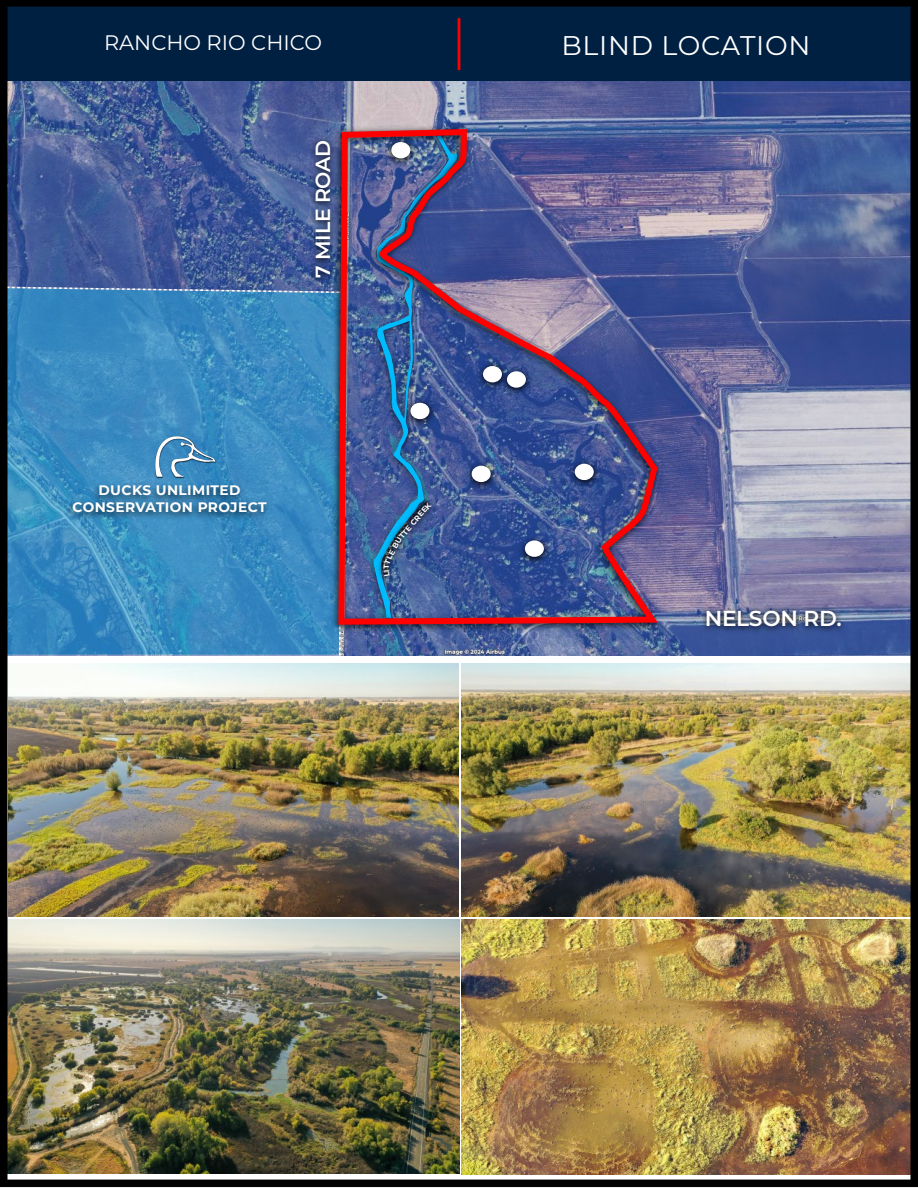
<style>
.page{position:relative;width:918px;height:1188px;background:#fff}
.page>*{position:absolute;margin:0;border:0;box-sizing:border-box;transform-origin:0 0}
.t1{font:27px "Montserrat";letter-spacing:.025em;color:#fff}
.t2{font:600 21.6px "Montserrat";letter-spacing:-.01em;color:#fff}
.t3{font:21px "Montserrat";color:#fff}
.t4{font:600 20.55px "Montserrat";letter-spacing:-.01em;color:#fff}
.t5{font:700 13.8px/16.5px "Montserrat";letter-spacing:.025em;color:#fff;text-align:center}
.t6{font:700 7.5px "Montserrat";color:#fff}
</style>
<div class="page">
<img style="left:0;top:0;width:918px;height:1187px">
<svg style="left:155px;top:436px;width:61px;height:41px;background:#5998c3"></svg>
<img style="left:62px;top:477px;width:212px;height:51px">
<img style="left:696px;top:600px;width:155px;height:42px">
<img style="left:303px;top:132px;width:42px;height:157px">
<img style="left:373px;top:136px;width:85px;height:482px">
<h3 class="t3" style="left:104px;top:28px;width:220px">RANCHO RIO CHICO</h3>
<h1 class="t1" style="left:562px;top:26px;width:250px">BLIND LOCATION</h1>
<h3 class="t4" style="left:308px;top:278px;width:140px;rotate:-90deg">7 MILE ROAD</h3>
<p class="t5" style="left:72px;top:481px;width:196px">DUCKS UNLIMITED<br>CONSERVATION PROJECT</p>
<p class="t6" style="left:408px;top:521px;width:29px;rotate:-49deg">CREEK</p>
<h2 class="t2" style="left:705px;top:603px;width:138px">NELSON RD.</h2>
</div>
